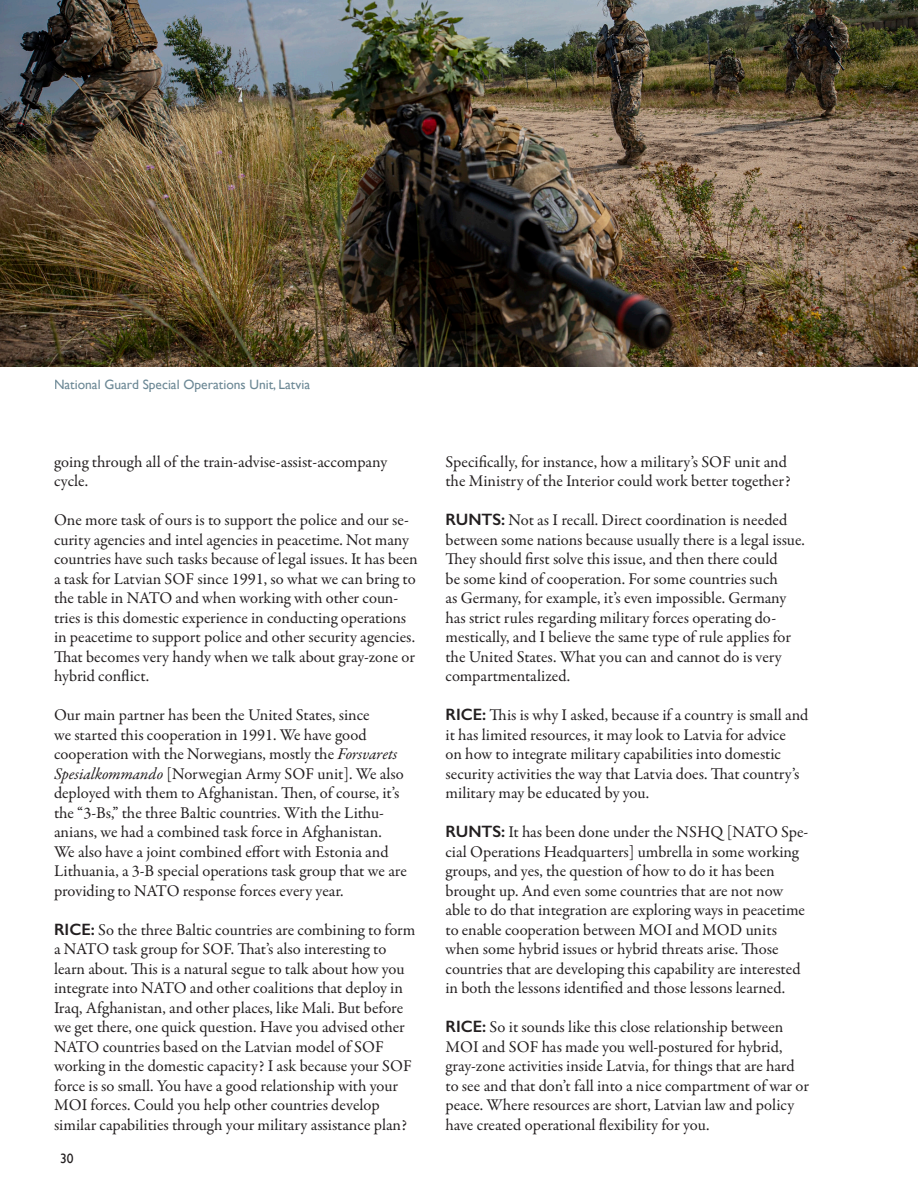
<style>
.page{position:relative;width:918px;height:1188px;background:#fff}
.page>*{position:absolute;margin:0;border:0;box-sizing:border-box;transform-origin:0 0}
.Body_Text_copy{font:16.5px/19.5px "Garamond Premr Pro";color:#231f20}
.t1{font:13.5px "Gill Sans";color:#6c8895}
.t2{font:13.5px "Gill Sans";color:#231f20}
.s1{font-style:italic}
.s2{font-family:"Gill Sans";font-weight:600}
</style>
<div class="page">
<img style="left:0;top:0;width:918px;height:366px">
<p class="t1" style="left:54px;top:376px;width:258px">National Guard Special Operations Unit, Latvia</p>
<p class="Body_Text_copy" style="left:54px;top:452px;width:335px">going through all of the train-advise-assist-accompany cycle.</p>
<p class="Body_Text_copy" style="left:54px;top:511px;width:365px">One more task of ours is to support the police and our se&shy;curity agencies and intel agencies in peacetime. Not many countries have such tasks because of legal issues. It has been a task for Latvian SOF since 1991, so what we can bring to the table in NATO and when working with other coun&shy;tries is this domestic experience in conducting operations in peacetime to support police and other security agencies.<br>That becomes very handy when we talk about gray-zone or hybrid conflict.</p>
<p class="Body_Text_copy" style="left:54px;top:706px;width:354px">Our main partner has been the United States, since<br>we started this cooperation in 1991. We have good cooperation with the Norwegians, mostly the <span class="s1">Forsvarets Spesialkommando</span> [Norwegian Army SOF unit]. We also deployed with them to Afghanistan. Then, of course, it’s the “3-Bs,” the three Baltic countries. With the Lithu&shy;anians, we had a combined task force in Afghanistan.<br>We also have a joint combined effort with Estonia and Lithuania, a 3-B special operations task group that we are providing to NATO response forces every year.</p>
<p class="Body_Text_copy" style="left:54px;top:920px;width:363px"><span class="s2">RICE:</span> So the three Baltic countries are combining to form a NATO task group for SOF. That’s also interesting to learn about. This is a natural segue to talk about how you integrate into NATO and other coalitions that deploy in Iraq, Afghanistan, and other places, like Mali. But before we get there, one quick question. Have you advised other NATO countries based on the Latvian model of SOF working in the domestic capacity? I ask because your SOF force is so small. You have a good relationship with your MOI forces. Could you help other countries develop similar capabilities through your military assistance plan?</p>
<p class="t2" style="left:60px;top:1150px;width:15px">30</p>
<p class="Body_Text_copy" style="left:446px;top:452px;width:347px">Specifically, for instance, how a military’s SOF unit and the Ministry of the Interior could work better together?</p>
<p class="Body_Text_copy" style="left:446px;top:511px;width:361px"><span class="s2">RUNTS:</span> Not as I recall. Direct coordination is needed between some nations because usually there is a legal issue.<br>They should first solve this issue, and then there could<br>be some kind of cooperation. For some countries such<br>as Germany, for example, it’s even impossible. Germany has strict rules regarding military forces operating do&shy;mestically, and I believe the same type of rule applies for the United States. What you can and cannot do is very compartmentalized.</p>
<p class="Body_Text_copy" style="left:446px;top:706px;width:365px"><span class="s2">RICE:</span> This is why I asked, because if a country is small and it has limited resources, it may look to Latvia for advice<br>on how to integrate military capabilities into domestic security activities the way that Latvia does. That country’s military may be educated by you.</p>
<p class="Body_Text_copy" style="left:446px;top:823px;width:364px"><span class="s2">RUNTS:</span> It has been done under the NSHQ [NATO Spe&shy;cial Operations Headquarters] umbrella in some working groups, and yes, the question of how to do it has been brought up. And even some countries that are not now able to do that integration are exploring ways in peacetime to enable cooperation between MOI and MOD units when some hybrid issues or hybrid threats arise. Those countries that are developing this capability are interested in both the lessons identified and those lessons learned.</p>
<p class="Body_Text_copy" style="left:446px;top:1018px;width:365px"><span class="s2">RICE:</span> So it sounds like this close relationship between MOI and SOF has made you well-postured for hybrid, gray-zone activities inside Latvia, for things that are hard to see and that don’t fall into a nice compartment of war or peace. Where resources are short, Latvian law and policy have created operational flexibility for you.</p>
</div>
